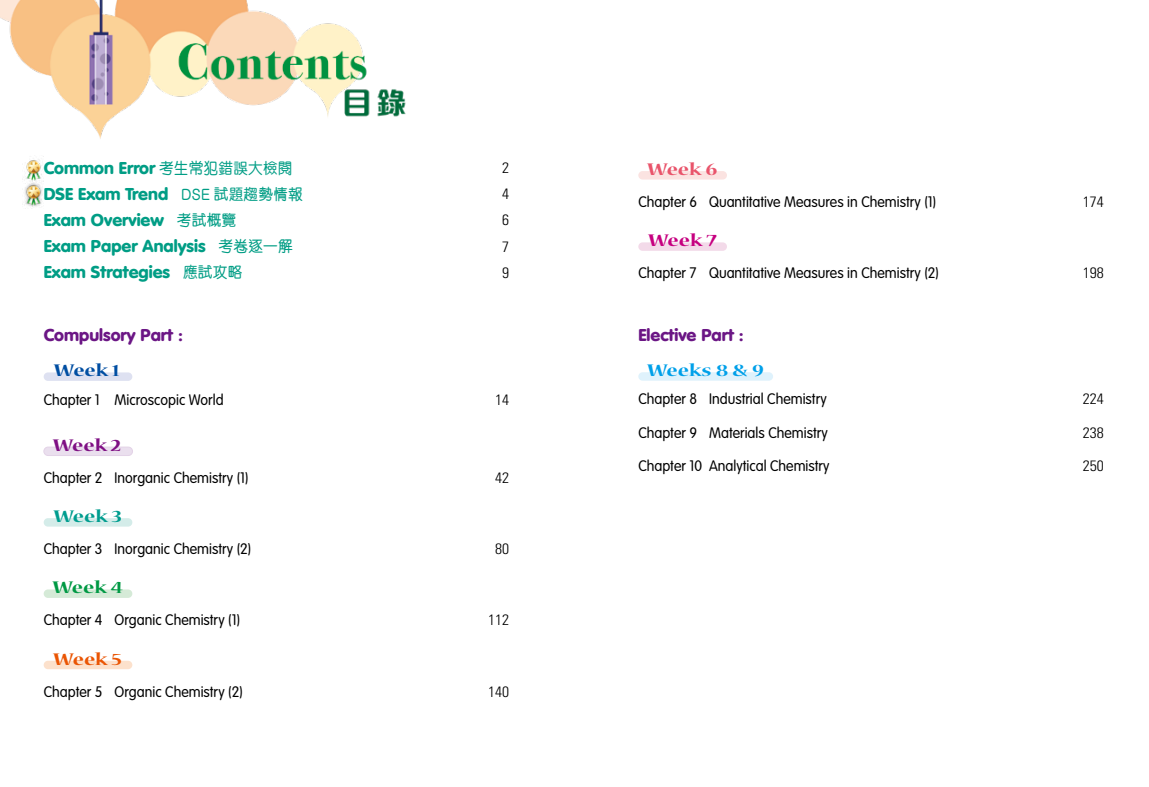
<style>
.page{position:relative;width:1149px;height:787px;background:#fff}
.page>*{position:absolute;margin:0;border:0;box-sizing:border-box;transform-origin:0 0}
.t1{font:700 18.75px "Nueva Std";color:#00a0e9;scale:1.2 1}
.t2{font:700 18.75px "Nueva Std";color:#004ea2;scale:1.2 1}
.t3{font:700 18.75px "Nueva Std";color:#7f1084;scale:1.2 1}
.t4{font:700 18.75px "Nueva Std";color:#009d8f;scale:1.2 1}
.t5{font:700 18.75px "Nueva Std";color:#094;scale:1.2 1}
.t6{font:700 18.75px "Nueva Std";color:#ea5504;scale:1.2 1}
.t7{font:700 18.75px "Nueva Std";color:#e9546b;scale:1.2 1}
.t8{font:700 18.75px "Nueva Std";color:#c60080;scale:1.2 1}
.t9{font:900 16.88px "VAG Rounded";color:#009d85;scale:1.05 1}
.t10{font:900 16.88px "VAG Rounded";color:#6b1685;scale:1.05 1}
.t11{font:300 15px "VAG Rounded";color:#000;scale:.95 1}
.t12{font:300 condensed 15px "Univers";color:#000;scale:1.05 1}
.s1{font-family:"M Yuen HK";font-weight:500;font-size:15.62px}
</style>
<div class="page">
<img style="left:0;top:0;width:406px;height:182px">
<img style="left:22px;top:156px;width:21px;height:24px">
<img style="left:22px;top:180px;width:21px;height:27px">
<div style="left:44px;top:372px;width:88px;height:9px;background:#dee1f1;border-radius:4px"></div>
<div style="left:44px;top:447px;width:88px;height:8px;background:#eadfee;border-radius:4px"></div>
<div style="left:44px;top:447px;width:89px;height:8px;border:1px solid #e3d3e7;border-radius:4px"></div>
<div style="left:44px;top:518px;width:88px;height:8px;background:#d4ece9;border-radius:4px"></div>
<div style="left:44px;top:589px;width:88px;height:9px;background:#d5ead7;border-radius:4px"></div>
<div style="left:44px;top:660px;width:88px;height:9px;background:#fce1cc;border-radius:4px"></div>
<div style="left:638px;top:171px;width:88px;height:8px;background:#fbe3e1;border-radius:4px"></div>
<div style="left:638px;top:242px;width:88px;height:9px;background:#f3dae9;border-radius:4px"></div>
<div style="left:638px;top:372px;width:134px;height:9px;background:#dff2fc;border-radius:4px"></div>
<p class="t9" style="left:44px;top:158px;width:239px">Common Error <span class="s1">考生常犯錯誤大檢閱</span></p>
<p class="t12" style="left:502px;top:159px;width:8px">2</p>
<p class="t9" style="left:44px;top:184px;width:248px">DSE Exam Trend <span class="s1">DSE 試題趨勢情報</span></p>
<p class="t12" style="left:502px;top:185px;width:8px">4</p>
<p class="t9" style="left:44px;top:210px;width:185px">Exam Overview <span class="s1">考試概覽</span></p>
<p class="t12" style="left:502px;top:211px;width:8px">6</p>
<p class="t9" style="left:44px;top:236px;width:239px">Exam Paper Analysis <span class="s1">考卷逐一解</span></p>
<p class="t12" style="left:502px;top:237px;width:8px">7</p>
<p class="t9" style="left:44px;top:262px;width:191px">Exam Strategies <span class="s1">應試攻略</span></p>
<p class="t12" style="left:502px;top:263px;width:8px">9</p>
<p class="t10" style="left:44px;top:324px;width:134px">Compulsory Part :</p>
<p class="t2" style="left:54px;top:362px;width:56px">Week 1</p>
<p class="t11" style="left:44px;top:391px;width:191px">Chapter 1 Microscopic World</p>
<p class="t12" style="left:495px;top:390px;width:15px">14</p>
<p class="t3" style="left:53px;top:437px;width:59px">Week 2</p>
<p class="t11" style="left:44px;top:469px;width:217px">Chapter 2 Inorganic Chemistry (1)</p>
<p class="t12" style="left:495px;top:468px;width:15px">42</p>
<p class="t4" style="left:53px;top:508px;width:59px">Week 3</p>
<p class="t11" style="left:44px;top:540px;width:220px">Chapter 3 Inorganic Chemistry (2)</p>
<p class="t12" style="left:495px;top:540px;width:15px">80</p>
<p class="t5" style="left:52px;top:579px;width:60px">Week 4</p>
<p class="t11" style="left:44px;top:611px;width:208px">Chapter 4 Organic Chemistry (1)</p>
<p class="t12" style="left:488px;top:611px;width:21px">112</p>
<p class="t6" style="left:53px;top:650px;width:59px">Week 5</p>
<p class="t11" style="left:44px;top:683px;width:211px">Chapter 5 Organic Chemistry (2)</p>
<p class="t12" style="left:488px;top:682px;width:21px">140</p>
<p class="t7" style="left:647px;top:161px;width:60px">Week 6</p>
<p class="t11" style="left:638px;top:193px;width:315px">Chapter 6 Quantitative Measures in Chemistry (1)</p>
<p class="t12" style="left:1082px;top:193px;width:21px">174</p>
<p class="t8" style="left:648px;top:232px;width:59px">Week 7</p>
<p class="t11" style="left:638px;top:264px;width:318px">Chapter 7 Quantitative Measures in Chemistry (2)</p>
<p class="t12" style="left:1082px;top:264px;width:21px">198</p>
<p class="t10" style="left:638px;top:324px;width:102px">Elective Part :</p>
<p class="t1" style="left:647px;top:362px;width:99px">Weeks 8 &amp; 9</p>
<p class="t11" style="left:638px;top:390px;width:200px">Chapter 8 Industrial Chemistry</p>
<p class="t12" style="left:1082px;top:390px;width:21px">224</p>
<p class="t11" style="left:638px;top:424px;width:201px">Chapter 9 Materials Chemistry</p>
<p class="t12" style="left:1082px;top:423px;width:21px">238</p>
<p class="t11" style="left:638px;top:457px;width:203px">Chapter 10 Analytical Chemistry</p>
<p class="t12" style="left:1082px;top:456px;width:21px">250</p>
</div>
